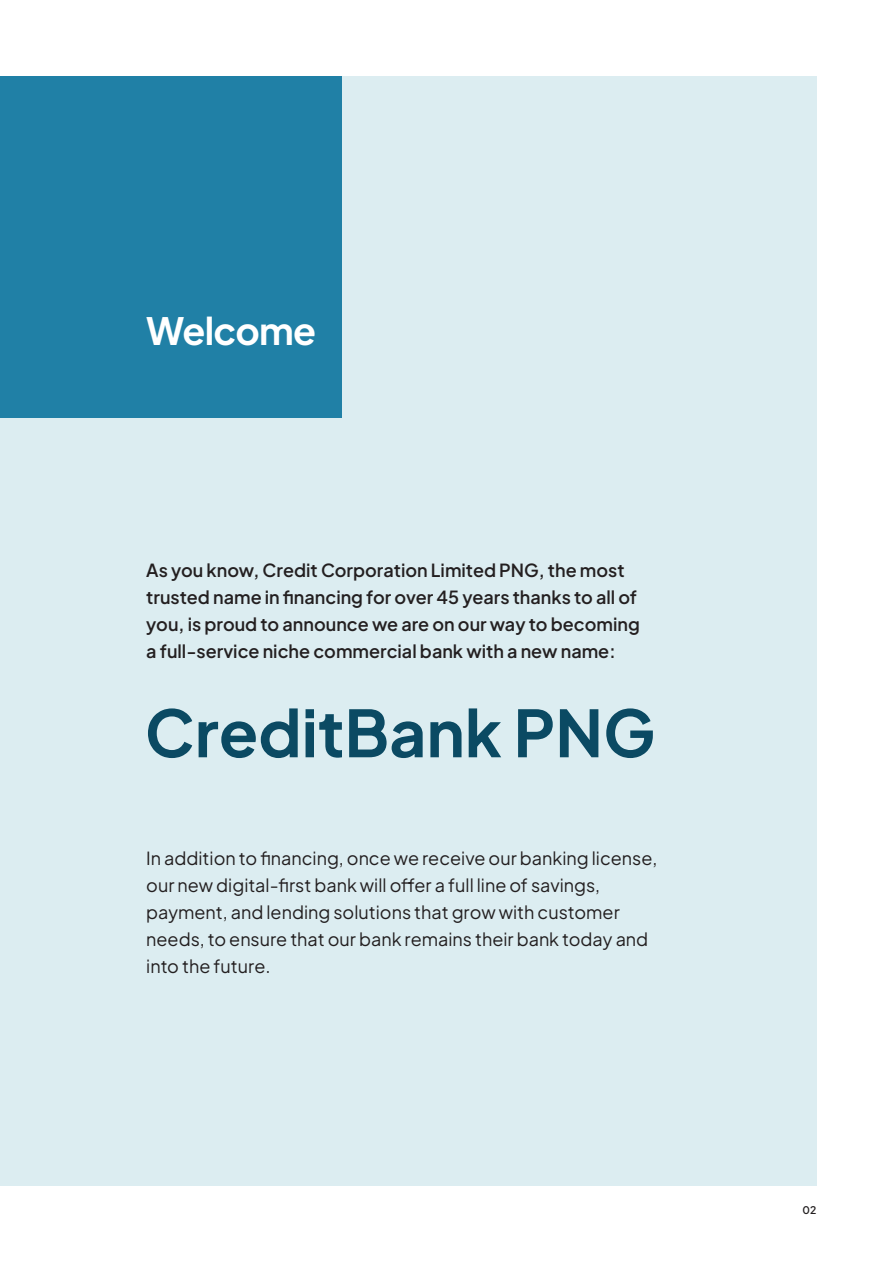
<style>
.page{position:relative;width:893px;height:1263px;background:#fff}
.page>*{position:absolute;margin:0;border:0;box-sizing:border-box;transform-origin:0 0}
.t1{font:700 64.5px "Plus Jakarta Sans";color:#0b4a63}
.t2{font:700 37.5px "Plus Jakarta Sans";letter-spacing:-.02em;color:#fff}
.t3{font:18px/27px "Plus Jakarta Sans";color:#231f20}
.t4{font:600 18px/27px "Plus Jakarta Sans";color:#231f20}
.t5{font:600 10.5px "Plus Jakarta Sans";color:#231f20}
</style>
<div class="page">
<div style="left:0;top:77px;width:816px;height:1109px;background:#dcedf1"></div>
<div style="left:0;top:77px;width:341px;height:341px;background:#2080a6"></div>
<h2 class="t2" style="left:146px;top:298px;width:171px">Welcome</h2>
<p class="t4" style="left:146px;top:555px;width:495px">As you know, Credit Corporation Limited PNG, the most trusted name in financing for over 45 years thanks to all of you, is proud to announce we are on our way to becoming a full-service niche commercial bank with a new name:</p>
<h1 class="t1" style="left:145px;top:675px;width:512px">CreditBank PNG</h1>
<p class="t3" style="left:146px;top:843px;width:513px">In addition to financing, once we receive our banking license, our new digital-first bank will offer a full line of savings, payment, and lending solutions that grow with customer needs, to ensure that our bank remains their bank today and into the future.</p>
<p class="t5" style="left:803px;top:1201px;width:15px">02</p>
</div>
